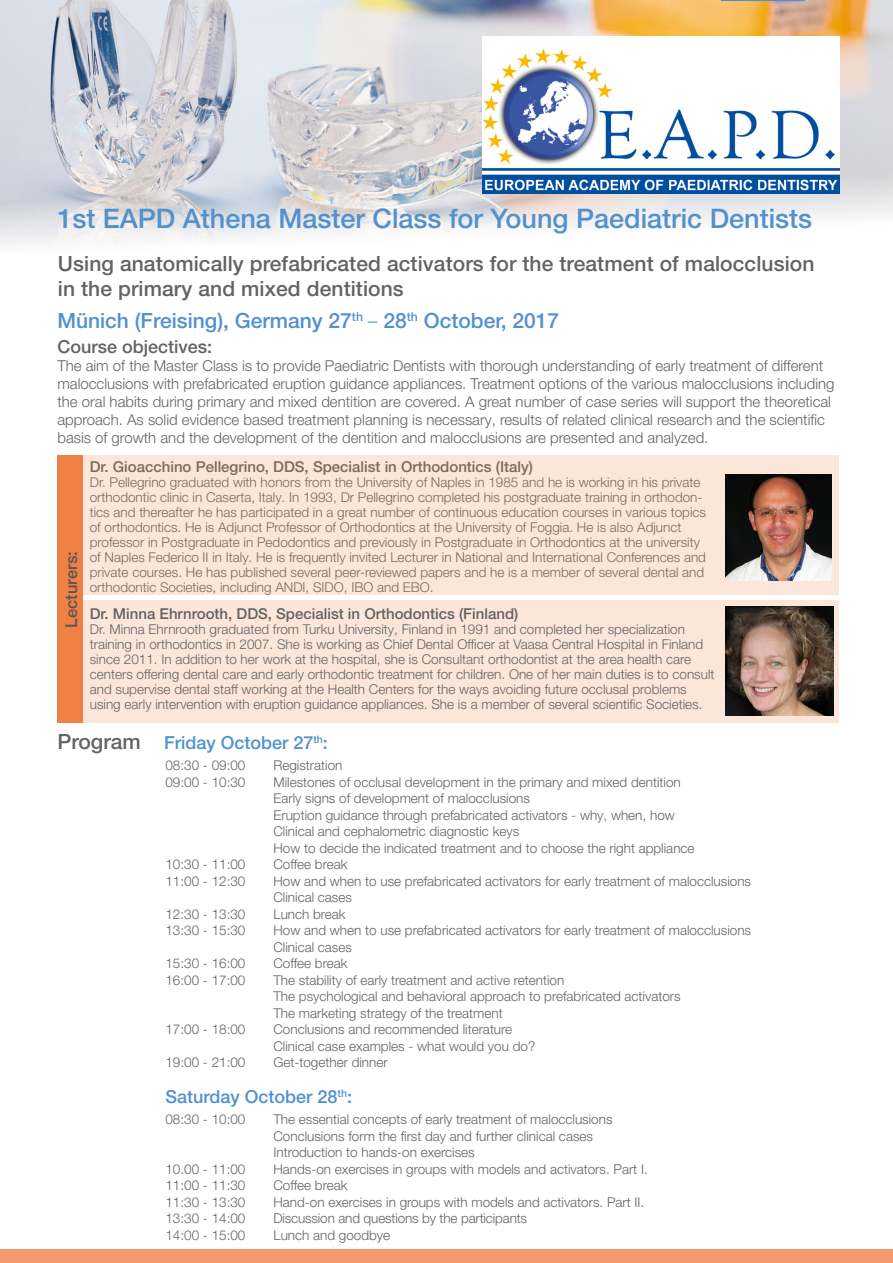
<style>
.page{position:relative;width:893px;height:1263px;background:#fff}
.page>*{position:absolute;margin:0;border:0;box-sizing:border-box;transform-origin:0 0}
.t1{font:500 27px "Helvetica Neue LT Pro";color:#5291ce}
.t2{font:500 21px/25.2px "Helvetica Neue LT Pro";letter-spacing:.005em;color:#646363}
.t3{font:500 21px "Helvetica Neue LT Pro";color:#5291ce}
.t4{font:500 18px "Helvetica Neue LT Pro";color:#5291ce}
.t5{font:500 18px "Helvetica Neue LT Pro";color:#646363}
.t6{font:500 16.5px "Helvetica Neue LT Pro";color:#575756}
.t7{font:300 15px/18px "Helvetica Neue LT Pro";color:#646363}
.t8{font:500 15px "Helvetica Neue LT Pro";color:#646363}
.t9{font:300 13.5px/15px "Helvetica Neue LT Pro";color:#646363}
.s1{font-family:"Century Old Style Std";font-weight:400;font-style:italic}
.s2{font-size:21px;color:#646363}
</style>
<div class="page">
<img style="left:0;top:0;width:893px;height:144px">
<svg style="left:0;top:144px;width:893px;height:101px"></svg>
<svg style="left:721px;top:0;width:84px;height:1px"></svg>
<div style="left:0;top:1249px;width:893px;height:14px;background:#f3996b"></div>
<img style="left:483px;top:36px;width:356px;height:158px">
<div style="left:83px;top:601px;width:756px;height:122px;background:#fce6da"></div>
<div style="left:79px;top:455px;width:760px;height:140px;background:#fce6da"></div>
<div style="left:57px;top:456px;width:26px;height:267px;background:#f08046"></div>
<img style="left:725px;top:474px;width:107px;height:106px">
<img style="left:725px;top:607px;width:108px;height:108px">
<h1 class="t1" style="left:57px;top:202px;width:756px">1st EAPD Athena Master Class for Young Paediatric Dentists</h1>
<h2 class="t2" style="left:58px;top:251px;width:758px">Using anatomically prefabricated activators for the treatment of malocclusion in the primary and mixed dentitions</h2>
<h2 class="t3" style="left:57px;top:308px;width:503px">Münich (Freising), Germany 27<sup>th</sup> <span class="s1">−</span> 28<sup>th</sup> October, 2017</h2>
<h3 class="t5" style="left:57px;top:336px;width:156px">Course objectives:</h3>
<p class="t7" style="left:57px;top:356px;width:779px">The aim of the Master Class is to provide Paediatric Dentists with thorough understanding of early treatment of different malocclusions with prefabricated eruption guidance appliances. Treatment options of the various malocclusions including the oral habits during primary and mixed dentition are covered. A great number of case series will support the theoretical approach. As solid evidence based treatment planning is necessary, results of related clinical research and the scientific basis of growth and the development of the dentition and malocclusions are presented and analyzed.</p>
<p class="t6" style="left:61px;top:627px;width:78px;rotate:-90deg">Lecturers:</p>
<p class="t8" style="left:90px;top:458px;width:445px">Dr. Gioacchino Pellegrino, DDS, Specialist in Orthodontics (Italy)</p>
<p class="t9" style="left:90px;top:475px;width:618px">Dr. Pellegrino graduated with honors from the University of Naples in 1985 and he is working in his private orthodontic clinic in Caserta, Italy. In 1993, Dr Pellegrino completed his postgraduate training in orthodon&shy;tics and thereafter he has participated in a great number of continuous education courses in various topics of orthodontics. He is Adjunct Professor of Orthodontics at the University of Foggia. He is also Adjunct professor in Postgraduate in Pedodontics and previously in Postgraduate in Orthodontics at the university of Naples Federico II in Italy. He is frequently invited Lecturer in National and International Conferences and private courses. He has published several peer-reviewed papers and he is a member of several dental and orthodontic Societies, including ANDI, SIDO, IBO and EBO.</p>
<p class="t8" style="left:90px;top:605px;width:430px">Dr. Minna Ehrnrooth, DDS, Specialist in Orthodontics (Finland)</p>
<p class="t9" style="left:90px;top:622px;width:626px">Dr. Minna Ehrnrooth graduated from Turku University, Finland in 1991 and completed her specialization training in orthodontics in 2007. She is working as Chief Dental Officer at Vaasa Central Hospital in Finland since 2011. In addition to her work at the hospital, she is Consultant orthodontist at the area health care centers offering dental care and early orthodontic treatment for children. One of her main duties is to consult and supervise dental staff working at the Health Centers for the ways avoiding future occlusal problems using early intervention with eruption guidance appliances. She is a member of several scientific Societies.</p>
<h3 class="t4" style="left:57px;top:732px;width:272px"><span class="s2">Program</span> Friday October 27<sup>th</sup>:</h3>
<p class="t9" style="left:165px;top:757px;width:82px">08:30 - 09:00</p>
<p class="t9" style="left:273px;top:757px;width:71px">Registration</p>
<p class="t9" style="left:165px;top:774px;width:82px">09:00 - 10:30</p>
<p class="t9" style="left:273px;top:773px;width:423px;line-height:16.5px">Milestones of occlusal development in the primary and mixed dentition Early signs of development of malocclusions<br>Eruption guidance through prefabricated activators - why, when, how Clinical and cephalometric diagnostic keys<br>How to decide the indicated treatment and to choose the right appliance</p>
<p class="t9" style="left:165px;top:856px;width:82px">10:30 - 11:00</p>
<p class="t9" style="left:273px;top:856px;width:76px">Coffee break</p>
<p class="t9" style="left:165px;top:873px;width:82px">11:00 - 12:30</p>
<p class="t9" style="left:273px;top:872px;width:479px;line-height:16.5px">How and when to use prefabricated activators for early treatment of malocclusions<br>Clinical cases</p>
<p class="t9" style="left:165px;top:906px;width:82px">12:30 - 13:30</p>
<p class="t9" style="left:273px;top:906px;width:74px">Lunch break</p>
<p class="t9" style="left:165px;top:922px;width:82px">13:30 - 15:30</p>
<p class="t9" style="left:273px;top:922px;width:479px;line-height:16.5px">How and when to use prefabricated activators for early treatment of malocclusions<br>Clinical cases</p>
<p class="t9" style="left:165px;top:955px;width:82px">15:30 - 16:00</p>
<p class="t9" style="left:273px;top:955px;width:76px">Coffee break</p>
<p class="t9" style="left:165px;top:972px;width:82px">16:00 - 17:00</p>
<p class="t9" style="left:273px;top:971px;width:409px;line-height:16.5px">The stability of early treatment and active retention<br>The psychological and behavioral approach to prefabricated activators<br>The marketing strategy of the treatment</p>
<p class="t9" style="left:165px;top:1021px;width:82px">17:00 - 18:00</p>
<p class="t9" style="left:273px;top:1021px;width:263px;line-height:16.5px">Conclusions and recommended literature<br>Clinical case examples - what would you do?</p>
<p class="t9" style="left:165px;top:1054px;width:82px">19:00 - 21:00</p>
<p class="t9" style="left:273px;top:1054px;width:116px">Get-together dinner</p>
<h3 class="t4" style="left:165px;top:1086px;width:188px">Saturday October 28<sup>th</sup>:</h3>
<p class="t9" style="left:165px;top:1111px;width:82px">08:30 - 10:00</p>
<p class="t9" style="left:273px;top:1111px;width:341px;line-height:16.5px">The essential concepts of early treatment of malocclusions<br>Conclusions form the first day and further clinical cases<br>Introduction to hands-on exercises</p>
<p class="t9" style="left:165px;top:1161px;width:82px">10.00 - 11:00</p>
<p class="t9" style="left:273px;top:1161px;width:376px">Hands-on exercises in groups with models and activators. Part I.</p>
<p class="t9" style="left:165px;top:1177px;width:82px">11:00 - 11:30</p>
<p class="t9" style="left:273px;top:1177px;width:76px">Coffee break</p>
<p class="t9" style="left:165px;top:1194px;width:82px">11:30 - 13:30</p>
<p class="t9" style="left:273px;top:1194px;width:372px">Hand-on exercises in groups with models and activators. Part II.</p>
<p class="t9" style="left:165px;top:1210px;width:82px">13:30 - 14:00</p>
<p class="t9" style="left:273px;top:1210px;width:255px">Discussion and questions by the participants</p>
<p class="t9" style="left:165px;top:1227px;width:82px">14:00 - 15:00</p>
<p class="t9" style="left:273px;top:1227px;width:118px">Lunch and goodbye</p>
</div>
